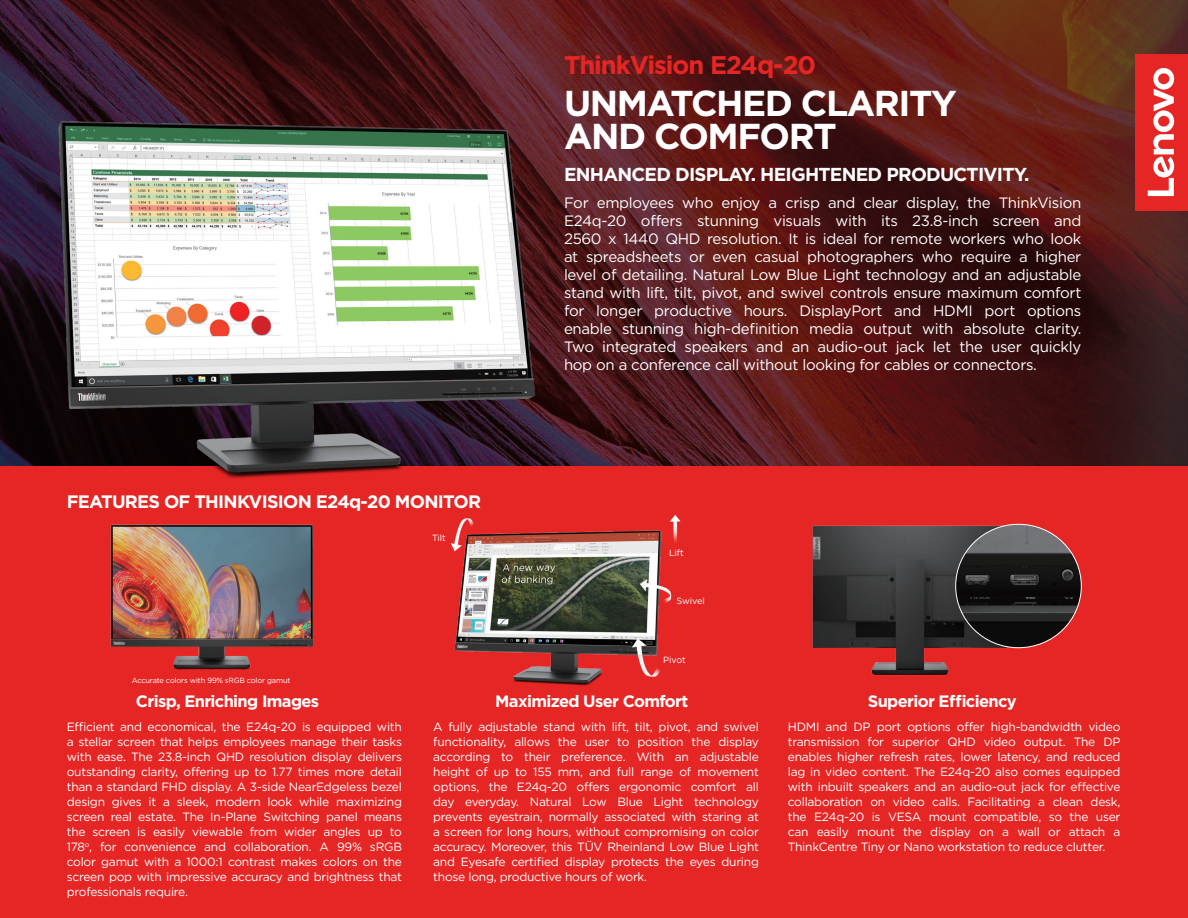
<style>
.page{position:relative;width:1188px;height:918px;background:#fff}
.page>*{position:absolute;margin:0;border:0;box-sizing:border-box;transform-origin:0 0}
.t1{font:700 36px/33px "Gotham";letter-spacing:-.04em;color:#fff}
.t2{font:700 25.5px "Gotham";letter-spacing:-.04em;color:#e62625}
.t3{font:700 18.75px "Gotham";letter-spacing:-.04em;color:#fff}
.t4{font:700 18px "Gotham";letter-spacing:-.04em;color:#fff}
.t5{font:700 16.5px "Gotham";letter-spacing:-.04em;color:#fff}
.t6{font:15px/18px "Gotham";letter-spacing:-.02em;color:#fff;text-align:justify}
.t7{font:12px/15px "Gotham";letter-spacing:-.02em;color:#fff;text-align:justify}
.t8{font:9px "Gotham";color:#fff}
.t9{font:7.5px "Gotham";letter-spacing:-.02em;color:#fff}
</style>
<div class="page">
<svg style="left:0;top:0;width:1188px;height:451px;background:#4f1919"></svg>
<div style="left:0;top:466px;width:1188px;height:452px;background:#e62625"></div>
<div style="left:1136px;top:54px;width:52px;height:157px;background:#e62625"></div>
<svg style="left:1148px;top:68px;width:26px;height:128px"></svg>
<img style="left:812px;top:523px;width:211px;height:152px">
<img style="left:956px;top:524px;width:125px;height:124px">
<img style="left:110px;top:524px;width:203px;height:146px">
<img style="left:5px;top:99px;width:546px;height:379px">
<img style="left:450px;top:514px;width:231px;height:172px">
<h2 class="t2" style="left:564px;top:48px;width:254px">ThinkVision E24q-20</h2>
<h1 class="t1" style="left:564px;top:86px;width:394px">UNMATCHED CLARITY<br>AND COMFORT</h1>
<h3 class="t3" style="left:564px;top:162px;width:467px">ENHANCED DISPLAY. HEIGHTENED PRODUCTIVITY.</h3>
<h3 class="t4" style="left:67px;top:489px;width:416px">FEATURES OF THINKVISION E24q-20 MONITOR</h3>
<p class="t9" style="left:132px;top:676px;width:160px">Accurate colors with 99% sRGB color gamut</p>
<p class="t8" style="left:432px;top:532px;width:15px">Tilt</p>
<p class="t6" style="left:564px;top:194px;width:519px">For employees who enjoy a crisp and clear display, the ThinkVision E24q-20 offers stunning visuals with its 23.8-inch screen and 2560 x 1440 QHD resolution. It is ideal for remote workers who look at spreadsheets or even casual photographers who require a higher level of detailing. Natural Low Blue Light technology and an adjustable stand with lift, tilt, pivot, and swivel controls ensure maximum comfort for longer productive hours. DisplayPort and HDMI port options enable stunning high-definition media output with absolute clarity.<br>Two integrated speakers and an audio-out jack let the user quickly hop on a conference call without looking for cables or connectors.</p>
<p class="t8" style="left:669px;top:547px;width:16px">Lift</p>
<p class="t8" style="left:677px;top:595px;width:30px">Swivel</p>
<p class="t8" style="left:663px;top:654px;width:24px">Pivot</p>
<h3 class="t5" style="left:136px;top:690px;width:185px">Crisp, Enriching Images</h3>
<h3 class="t5" style="left:495px;top:690px;width:194px">Maximized User Comfort</h3>
<h3 class="t5" style="left:868px;top:690px;width:150px">Superior Efficiency</h3>
<p class="t7" style="left:67px;top:719px;width:337px">Efficient and economical, the E24q-20 is equipped with a stellar screen that helps employees manage their tasks with ease. The 23.8-inch QHD resolution display delivers outstanding clarity, offering up to 1.77 times more detail than a standard FHD display. A 3-side NearEdgeless bezel design gives it a sleek, modern look while maximizing screen real estate. The In-Plane Switching panel means the screen is easily viewable from wider angles up to 178<sup>o</sup>, for convenience and collaboration. A 99% sRGB color gamut with a 1000:1 contrast makes colors on the screen pop with impressive accuracy and brightness that professionals require.</p>
<p class="t7" style="left:433px;top:719px;width:327px">A fully adjustable stand with lift, tilt, pivot, and swivel functionality, allows the user to position the display according to their preference. With an adjustable height of up to 155 mm, and full range of movement options, the E24q-20 offers ergonomic comfort all day everyday. Natural Low Blue Light technology prevents eyestrain, normally associated with staring at a screen for long hours, without compromising on color accuracy. Moreover, this TÜV Rheinland Low Blue Light and Eyesafe certified display protects the eyes during those long, productive hours of work.</p>
<p class="t7" style="left:788px;top:719px;width:334px">HDMI and DP port options offer high-bandwidth video transmission for superior QHD video output. The DP enables higher refresh rates, lower latency, and reduced lag in video content. The E24q-20 also comes equipped with inbuilt speakers and an audio-out jack for effective collaboration on video calls. Facilitating a clean desk, the E24q-20 is VESA mount compatible, so the user can easily mount the display on a wall or attach a ThinkCentre Tiny or Nano workstation to reduce clutter.</p>
</div>
